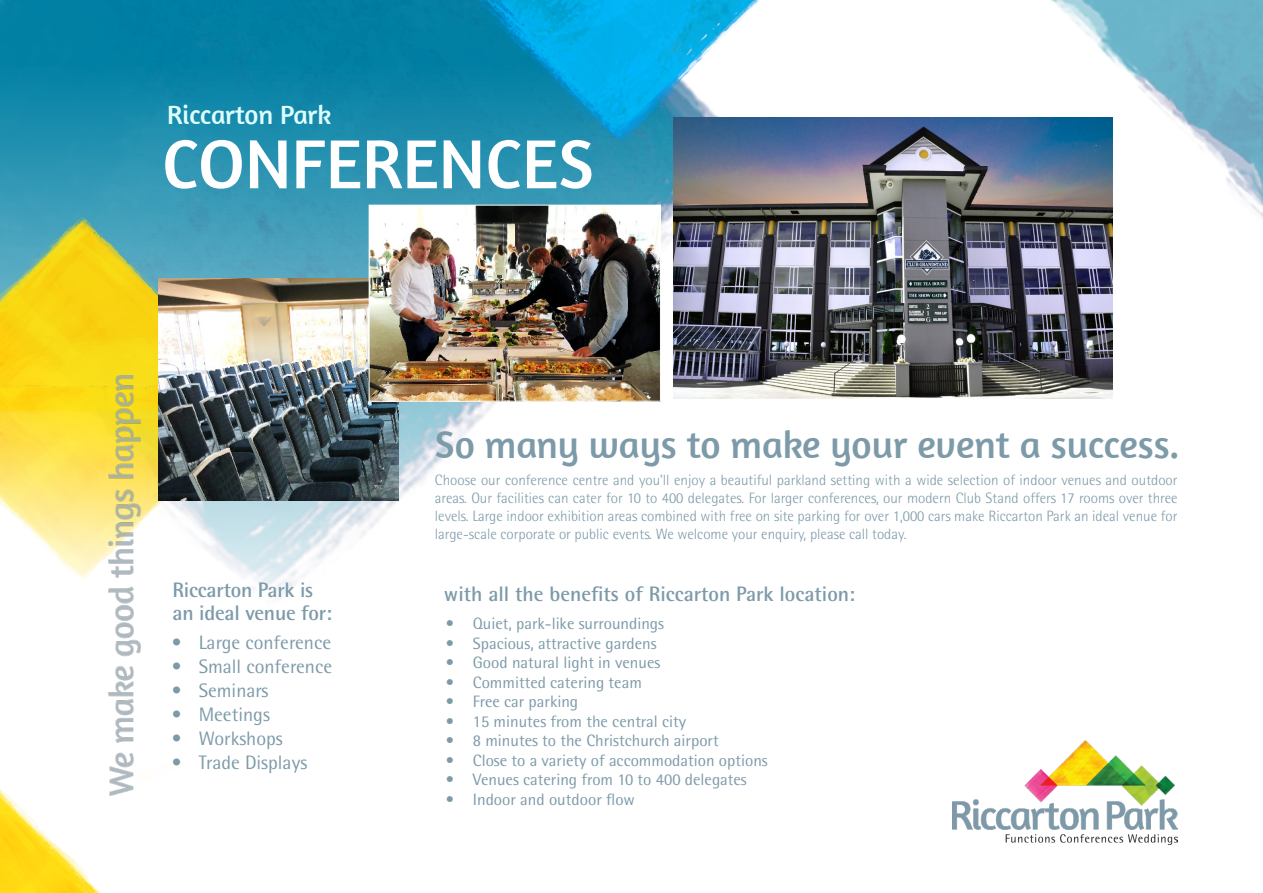
<style>
.page{position:relative;width:1263px;height:893px;background:#fff}
.page>*{position:absolute;margin:0;border:0;box-sizing:border-box;transform-origin:0 0}
.t1{font:70.5px "Amaranth";color:#fff}
.t2{font:39px "Amaranth";color:#7d9aa9}
.t3{font:27px "Amaranth";letter-spacing:-.01em;color:#deffff}
.t4{font:700 21px "Rotis Semi Sans Std";color:#7d9aa9}
.t5{font:19.5px "Rotis Semi Sans Std";color:#7d9aa9}
.t6{font:16.5px "Rotis Semi Sans Std";color:#7d9aa9}
.t7{font:300 15px/18px "Rotis Semi Sans Std";color:#7d9aa9;text-align:justify}
</style>
<div class="page">
<img style="left:0;top:0;width:673px;height:598px">
<img style="left:1051px;top:0;width:212px;height:269px">
<img style="left:470px;top:0;width:290px;height:154px">
<img style="left:0;top:213px;width:288px;height:168px">
<img style="left:0;top:381px;width:288px;height:204px">
<img style="left:0;top:789px;width:114px;height:104px">
<img style="left:109px;top:375px;width:32px;height:420px">
<img style="left:159px;top:278px;width:240px;height:222px">
<img style="left:952px;top:740px;width:225px;height:105px">
<img style="left:673px;top:117px;width:439px;height:282px">
<img style="left:371px;top:207px;width:288px;height:192px">
<div style="left:369px;top:205px;width:292px;height:196px;border:1px solid #fff"></div>
<p class="t3" style="left:167px;top:98px;width:166px">Riccarton Park</p>
<p class="t1" style="left:162px;top:123px;width:433px">CONFERENCES</p>
<p class="t4" style="left:172px;top:577px;width:142px">Riccarton Park is</p>
<p class="t4" style="left:172px;top:600px;width:161px">an ideal venue for:</p>
<p class="t5" style="left:172px;top:631px;width:161px">• Large conference</p>
<p class="t5" style="left:172px;top:655px;width:162px">• Small conference</p>
<p class="t5" style="left:172px;top:679px;width:98px">• Seminars</p>
<p class="t5" style="left:172px;top:703px;width:100px">• Meetings</p>
<p class="t5" style="left:172px;top:727px;width:113px">• Workshops</p>
<p class="t5" style="left:172px;top:751px;width:137px">• Trade Displays</p>
<p class="t2" style="left:435px;top:421px;width:746px">So many ways to make your event a success.</p>
<p class="t7" style="left:435px;top:471px;width:744px">Choose our conference centre and you’ll enjoy a beautiful parkland setting with a wide selection of indoor venues and outdoor areas. Our facilities can cater for 10 to 400 delegates. For larger conferences, our modern Club Stand offers 17 rooms over three levels. Large indoor exhibition areas combined with free on site parking for over 1,000 cars make Riccarton Park an ideal venue for large-scale corporate or public events. We welcome your enquiry, please call today.</p>
<p class="t4" style="left:444px;top:581px;width:413px">with all the benefits of Riccarton Park location:</p>
<p class="t6" style="left:446px;top:614px;width:220px">• Quiet, park-like surroundings</p>
<p class="t6" style="left:446px;top:633px;width:212px">• Spacious, attractive gardens</p>
<p class="t6" style="left:446px;top:653px;width:216px">• Good natural light in venues</p>
<p class="t6" style="left:446px;top:672px;width:198px">• Committed catering team</p>
<p class="t6" style="left:446px;top:692px;width:134px">• Free car parking</p>
<p class="t6" style="left:446px;top:711px;width:242px">• 15 minutes from the central city</p>
<p class="t6" style="left:446px;top:731px;width:274px">• 8 minutes to the Christchurch airport</p>
<p class="t6" style="left:446px;top:750px;width:323px">• Close to a variety of accommodation options</p>
<p class="t6" style="left:446px;top:770px;width:302px">• Venues catering from 10 to 400 delegates</p>
<p class="t6" style="left:446px;top:789px;width:191px">• Indoor and outdoor flow</p>
</div>
